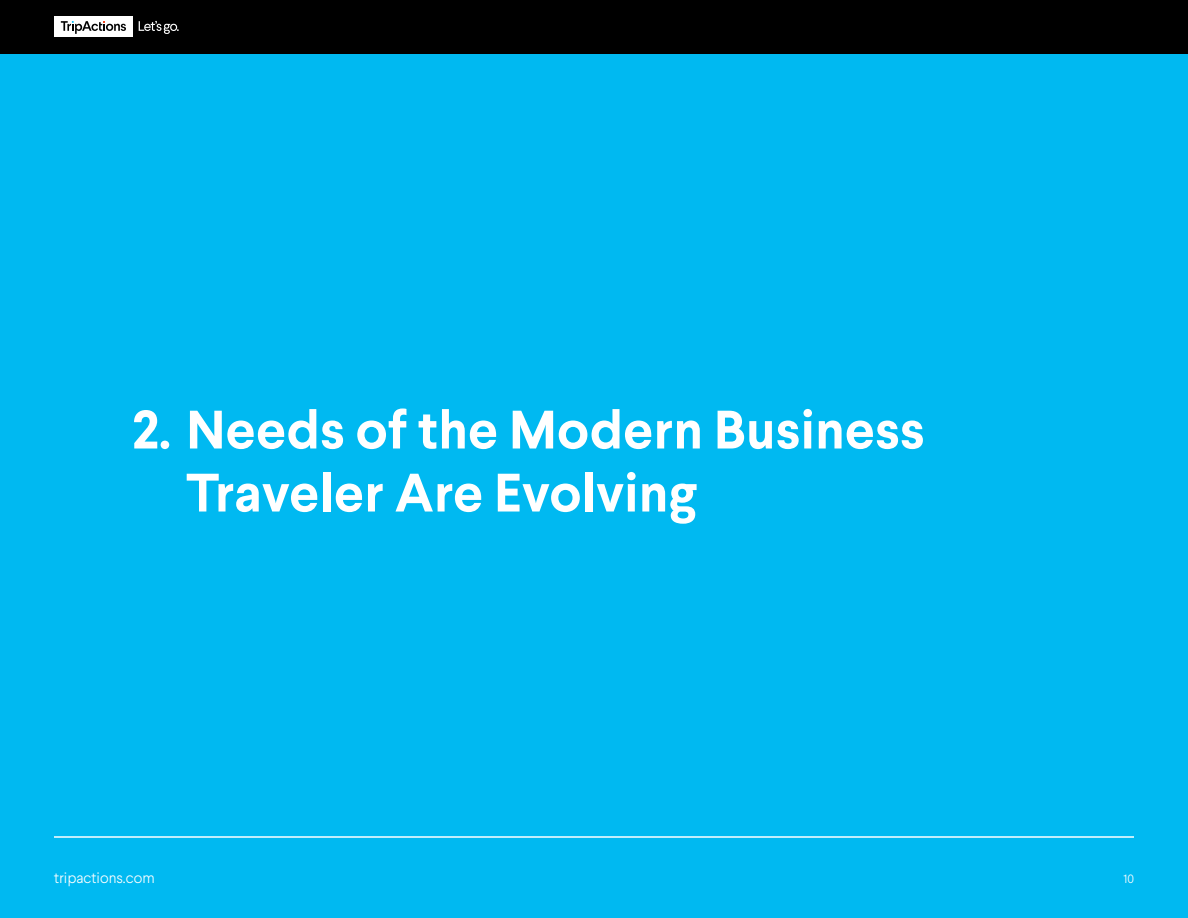
<style>
.page{position:relative;width:1188px;height:918px;background:#fff}
.page>*{position:absolute;margin:0;border:0;box-sizing:border-box;transform-origin:0 0}
.t1{font:700 54px/63px "Larsseit";color:#fff}
.t2{font:300 15px "Larsseit";color:#fff}
.t3{font:300 12px "Larsseit";color:#fff}
</style>
<div class="page">
<div style="left:0;top:837px;width:1188px;height:81px;background:#00b9f1"></div>
<div style="left:0;top:54px;width:1188px;height:783px;background:#00b9f1"></div>
<hr style="left:54px;top:836px;width:1080px;height:2px;background:#fff">
<div style="left:0;top:0;width:1188px;height:54px;background:#000"></div>
<div style="left:54px;top:16px;width:79px;height:22px;background:#fff"></div>
<svg style="left:139px;top:21px;width:40px;height:13px"></svg>
<svg style="left:61px;top:21px;width:65px;height:13px"></svg>
<p class="t1" style="left:186px;top:398px;width:740px;text-indent:-54px">2. Needs of the Modern Business<br>Traveler Are Evolving</p>
<p class="t2" style="left:54px;top:869px;width:102px">tripactions.com</p>
<p class="t3" style="left:1124px;top:871px;width:12px">10</p>
</div>
